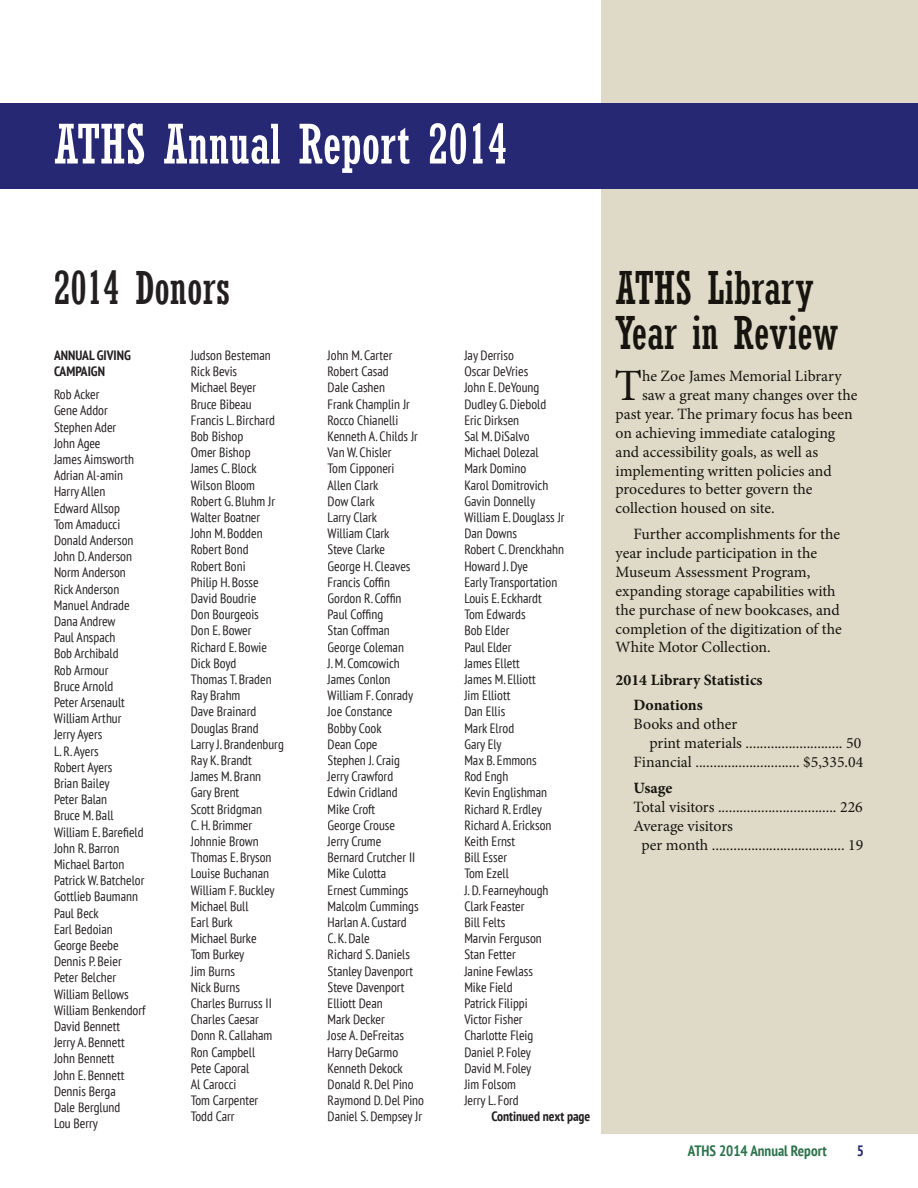
<style>
.page{position:relative;width:918px;height:1188px;background:#fff}
.page>*{position:absolute;margin:0;border:0;box-sizing:border-box;transform-origin:0 0}
.t1{font:condensed 54px "Rockwell";color:#fff}
.t2{font:condensed 45px/45px "Rockwell";color:#17140f}
.t3{font:condensed 45px "Rockwell";color:#231f20}
.t4{font:44.85px "Minion Pro";color:#17140f}
.t5{font:15.75px/18.9px "Minion Pro";color:#17140f}
.t6{font:700 15.75px/25.7px "Minion Pro";color:#17140f}
.t7{font:700 condensed 15px "PT Sans";color:#2d734d}
.t8{font:700 condensed 15px "PT Sans";color:#272873}
.t9{font:condensed 13.5px/16.2px "PT Sans";color:#231f20}
.t10{font:700 condensed 13.5px/16.2px "PT Sans";color:#231f20}
</style>
<div class="page">
<div style="left:601px;top:0;width:317px;height:1134px;background:#dedac7"></div>
<div style="left:0;top:104px;width:918px;height:85px;background:#272873"></div>
<h1 class="t1" style="left:54px;top:113px;width:455px">ATHS Annual Report 2014</h1>
<h2 class="t3" style="left:54px;top:261px;width:178px">2014 Donors</h2>
<p class="t10" style="left:54px;top:348px;width:78px">ANNUAL GIVING<br>CAMPAIGN</p>
<p class="t9" style="left:54px;top:387px;width:93px">Rob Acker<br>Gene Addor<br>Stephen Ader<br>John Agee<br>James Aimsworth<br>Adrian Al-amin<br>Harry Allen<br>Edward Allsop<br>Tom Amaducci<br>Donald Anderson<br>John D. Anderson<br>Norm Anderson<br>Rick Anderson<br>Manuel Andrade<br>Dana Andrew<br>Paul Anspach<br>Bob Archibald<br>Rob Armour<br>Bruce Arnold<br>Peter Arsenault<br>William Arthur<br>Jerry Ayers<br>L. R. Ayers<br>Robert Ayers<br>Brian Bailey<br>Peter Balan<br>Bruce M. Ball<br>William E. Barefield<br>John R. Barron<br>Michael Barton<br>Patrick W. Batchelor<br>Gottlieb Baumann<br>Paul Beck<br>Earl Bedoian<br>George Beebe<br>Dennis P. Beier<br>Peter Belcher<br>William Bellows<br>William Benkendorf<br>David Bennett<br>Jerry A. Bennett<br>John Bennett<br>John E. Bennett<br>Dennis Berga<br>Dale Berglund<br>Lou Berry</p>
<p class="t9" style="left:191px;top:348px;width:95px">Judson Besteman<br>Rick Bevis<br>Michael Beyer<br>Bruce Bibeau<br>Francis L. Birchard<br>Bob Bishop<br>Omer Bishop<br>James C. Block<br>Wilson Bloom<br>Robert G. Bluhm Jr<br>Walter Boatner<br>John M. Bodden<br>Robert Bond<br>Robert Boni<br>Philip H. Bosse<br>David Boudrie<br>Don Bourgeois<br>Don E. Bower<br>Richard E. Bowie<br>Dick Boyd<br>Thomas T. Braden<br>Ray Brahm<br>Dave Brainard<br>Douglas Brand<br>Larry J. Brandenburg<br>Ray K. Brandt<br>James M. Brann<br>Gary Brent<br>Scott Bridgman<br>C. H. Brimmer<br>Johnnie Brown<br>Thomas E. Bryson<br>Louise Buchanan<br>William F. Buckley<br>Michael Bull<br>Earl Burk<br>Michael Burke<br>Tom Burkey<br>Jim Burns<br>Nick Burns<br>Charles Burruss II<br>Charles Caesar<br>Donn R. Callaham<br>Ron Campbell<br>Pete Caporal<br>Al Carocci<br>Tom Carpenter<br>Todd Carr</p>
<p class="t9" style="left:328px;top:348px;width:98px">John M. Carter<br>Robert Casad<br>Dale Cashen<br>Frank Champlin Jr<br>Rocco Chianelli<br>Kenneth A. Childs Jr<br>Van W. Chisler<br>Tom Cipponeri<br>Allen Clark<br>Dow Clark<br>Larry Clark<br>William Clark<br>Steve Clarke<br>George H. Cleaves<br>Francis Coffin<br>Gordon R. Coffin<br>Paul Coffing<br>Stan Coffman<br>George Coleman<br>J. M. Comcowich<br>James Conlon<br>William F. Conrady<br>Joe Constance<br>Bobby Cook<br>Dean Cope<br>Stephen J. Craig<br>Jerry Crawford<br>Edwin Cridland<br>Mike Croft<br>George Crouse<br>Jerry Crume<br>Bernard Crutcher II<br>Mike Culotta<br>Ernest Cummings<br>Malcolm Cummings<br>Harlan A. Custard<br>C. K. Dale<br>Richard S. Daniels<br>Stanley Davenport<br>Steve Davenport<br>Elliott Dean<br>Mark Decker<br>Jose A. DeFreitas<br>Harry DeGarmo<br>Kenneth Dekock<br>Donald R. Del Pino<br>Raymond D. Del Pino<br>Daniel S. Dempsey Jr</p>
<p class="t9" style="left:464px;top:348px;width:102px">Jay Derriso<br>Oscar DeVries<br>John E. DeYoung<br>Dudley G. Diebold<br>Eric Dirksen<br>Sal M. DiSalvo<br>Michael Dolezal<br>Mark Domino<br>Karol Domitrovich<br>Gavin Donnelly<br>William E. Douglass Jr<br>Dan Downs<br>Robert C. Drenckhahn<br>Howard J. Dye<br>Early Transportation<br>Louis E. Eckhardt<br>Tom Edwards<br>Bob Elder<br>Paul Elder<br>James Ellett<br>James M. Elliott<br>Jim Elliott<br>Dan Ellis<br>Mark Elrod<br>Gary Ely<br>Max B. Emmons<br>Rod Engh<br>Kevin Englishman<br>Richard R. Erdley<br>Richard A. Erickson<br>Keith Ernst<br>Bill Esser<br>Tom Ezell<br>J. D. Fearneyhough<br>Clark Feaster<br>Bill Felts<br>Marvin Ferguson<br>Stan Fetter<br>Janine Fewlass<br>Mike Field<br>Patrick Filippi<br>Victor Fisher<br>Charlotte Fleig<br>Daniel P. Foley<br>David M. Foley<br>Jim Folsom<br>Jerry L. Ford</p>
<p class="t10" style="left:491px;top:1109px;width:101px">Continued next page</p>
<h2 class="t2" style="left:616px;top:265px;width:224px">ATHS Library<br>Year in Review</h2>
<h3 class="t4" style="left:614px;top:368px;width:29px">T</h3>
<p class="t5" style="left:642px;top:368px;width:201px">he Zoe James Memorial Library</p>
<p class="t5" style="left:642px;top:387px;width:217px">saw a great many changes over the</p>
<p class="t5" style="left:616px;top:406px;width:239px">past year. The primary focus has been</p>
<p class="t5" style="left:616px;top:425px;width:221px">on achieving immediate cataloging</p>
<p class="t5" style="left:616px;top:443px;width:204px">and accessibility goals, as well as</p>
<p class="t5" style="left:616px;top:462px;width:218px">implementing written policies and</p>
<p class="t5" style="left:616px;top:481px;width:199px">procedures to better govern the</p>
<p class="t5" style="left:616px;top:500px;width:161px">collection housed on site.</p>
<p class="t5" style="left:616px;top:526px;width:228px;text-indent:18px">Further accomplishments for the year include participation in the<br>Museum Assessment Program, expanding storage capabilities with the purchase of new bookcases, and completion of the digitization of the<br>White Motor Collection.</p>
<p class="t6" style="left:634px;top:668px;width:131px;text-indent:-18px">2014 Library Statistics<br>Donations</p>
<p class="t5" style="left:634px;top:716px;width:105px">Books and other</p>
<p class="t5" style="left:649px;top:735px;width:213px">print materials ........................... 50</p>
<p class="t5" style="left:634px;top:754px;width:231px">Financial ............................. $5,335.04</p>
<p class="t6" style="left:634px;top:776px;width:40px">Usage</p>
<p class="t5" style="left:634px;top:798px;width:231px">Total visitors ................................. 226</p>
<p class="t5" style="left:634px;top:817px;width:101px">Average visitors</p>
<p class="t5" style="left:641px;top:836px;width:223px">per month ..................................... 19</p>
<p class="t7" style="left:688px;top:1143px;width:140px">ATHS 2014 Annual Report</p>
<p class="t8" style="left:857px;top:1143px;width:9px">5</p>
</div>
